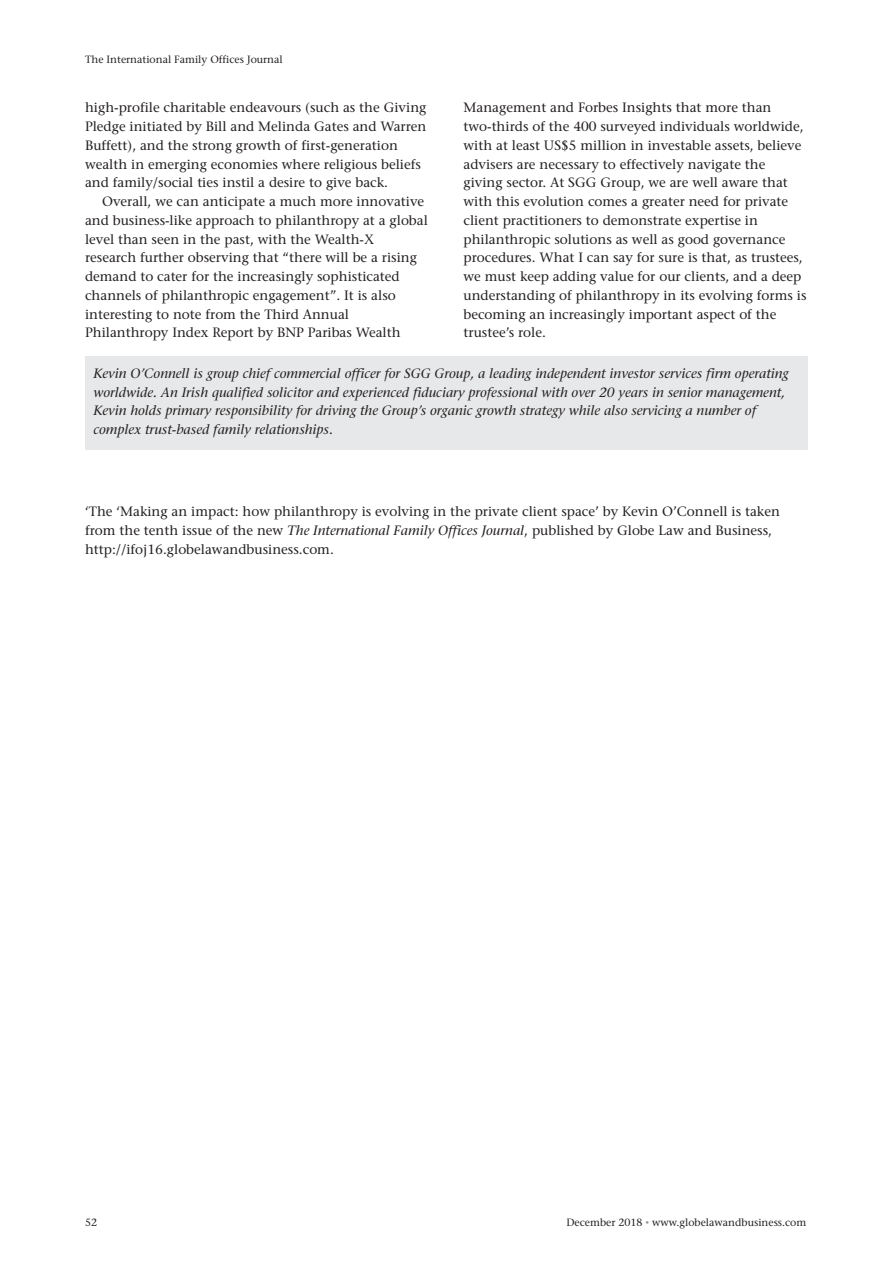
<style>
.page{position:relative;width:893px;height:1263px;background:#fff}
.page>*{position:absolute;margin:0;border:0;box-sizing:border-box;transform-origin:0 0}
.t1{font:13.5px/18.8px "Stone Serif";color:#231f20}
.t2{font:italic 13.5px/18.8px "Stone Serif";color:#231f20}
.t3{font:10.5px "Stone Serif";color:#231f20}
.s1{font-style:italic}
.s2{font-size:7.5px;color:#939598}
</style>
<div class="page">
<div style="left:85px;top:356px;width:723px;height:93px;background:#e7e8e9"></div>
<p class="t3" style="left:85px;top:55px;width:199px">The International Family Offices Journal</p>
<p class="t1" style="left:85px;top:100px;width:343px">high-profile charitable endeavours (such as the Giving Pledge initiated by Bill and Melinda Gates and Warren Buffett), and the strong growth of first-generation wealth in emerging economies where religious beliefs and family/social ties instil a desire to give back.</p>
<p class="t1" style="left:85px;top:193px;width:344px;text-indent:17px">Overall, we can anticipate a much more innovative and business-like approach to philanthropy at a global level than seen in the past, with the Wealth-X research further observing that “there will be a rising demand to cater for the increasingly sophisticated channels of philanthropic engagement”. It is also interesting to note from the Third Annual Philanthropy Index Report by BNP Paribas Wealth</p>
<p class="t1" style="left:463px;top:100px;width:345px">Management and Forbes Insights that more than two-thirds of the 400 surveyed individuals worldwide, with at least US$5 million in investable assets, believe advisers are necessary to effectively navigate the giving sector. At SGG Group, we are well aware that with this evolution comes a greater need for private client practitioners to demonstrate expertise in philanthropic solutions as well as good governance procedures. What I can say for sure is that, as trustees, we must keep adding value for our clients, and a deep understanding of philanthropy in its evolving forms is becoming an increasingly important aspect of the trustee’s role.</p>
<p class="t2" style="left:94px;top:365px;width:697px">Kevin O’Connell is group chief commercial officer for SGG Group, a leading independent investor services firm operating worldwide. An Irish qualified solicitor and experienced fiduciary professional with over 20 years in senior management, Kevin holds primary responsibility for driving the Group’s organic growth strategy while also servicing a number of complex trust-based family relationships.</p>
<p class="t1" style="left:85px;top:503px;width:696px">‘The ‘Making an impact: how philanthropy is evolving in the private client space’ by Kevin O’Connell is taken from the tenth issue of the new <span class="s1">The International Family Offices Journal</span>, published by Globe Law and Business, http://ifoj16.globelawandbusiness.com.</p>
<p class="t3" style="left:85px;top:1218px;width:14px">52</p>
<p class="t3" style="left:566px;top:1218px;width:242px">December 2018 <span class="s2">•</span> www.globelawandbusiness.com</p>
</div>
